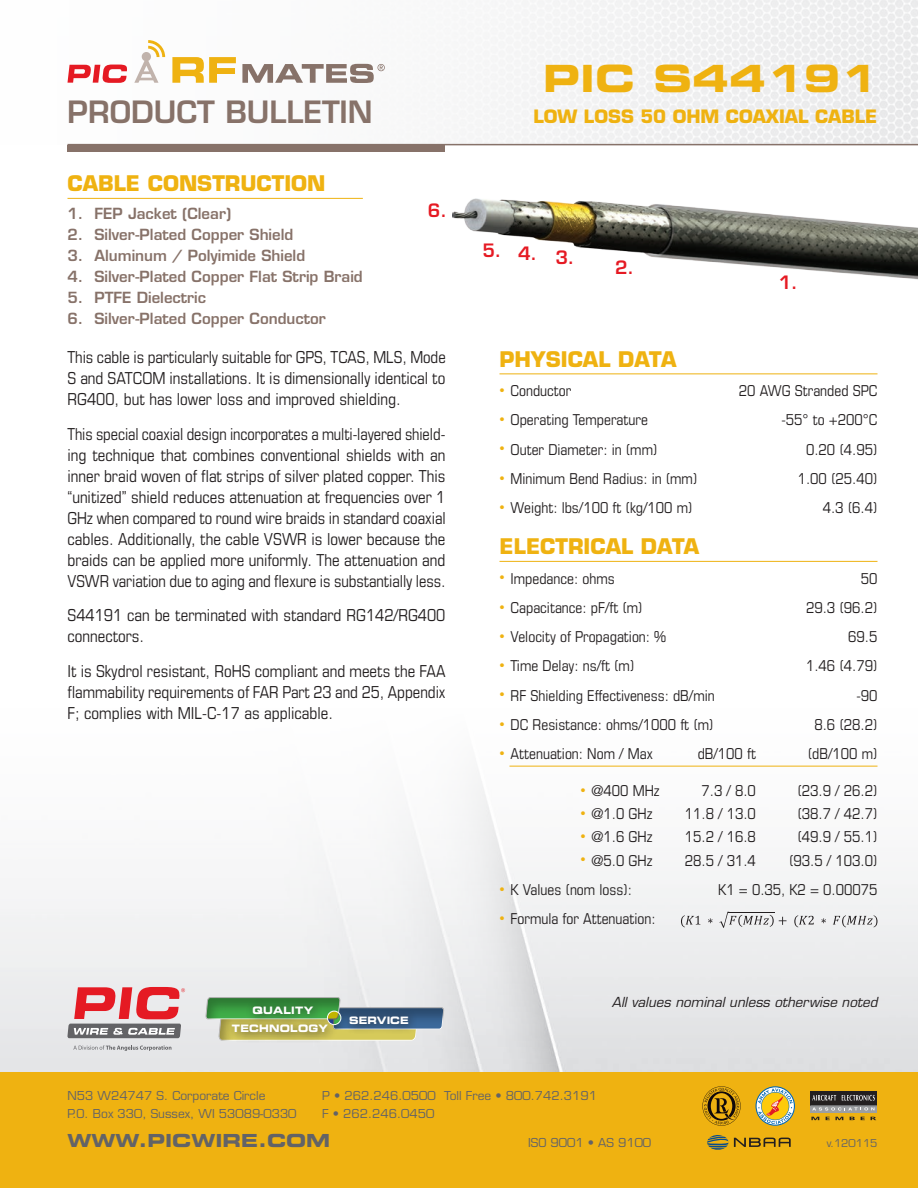
<style>
.page{position:relative;width:918px;height:1188px;background:#fff}
.page>*{position:absolute;margin:0;border:0;box-sizing:border-box;transform-origin:0 0}
.t1{font:37.5px "Eurostile LT Std Bold Ex 2";color:#efb211}
.t2{font:600 30px "Eurostile LT Std";color:#877269}
.t3{font:700 21px "Eurostile LT Std";color:#efb211}
.t4{font:700 18px "Eurostile LT Std";color:#efb211}
.t5{font:18px "Eurostile LT Std Bold Ex 2";color:#636366}
.t6{font:600 18px "Eurostile LT Std";color:#e51a23}
.t7{font:condensed 16.5px/21px "Eurostile LT Std";color:#231f20;text-align:justify;scale:.96 1}
.t8{font:condensed 16.5px/21px "Eurostile LT Std";color:#231f20;text-align:justify}
.t9{font:condensed 15px "Eurostile LT Std";color:#231f20}
.t10{font:600 15px "Eurostile LT Std";color:#877269}
.t11{font:italic 13.5px "Eurostile LT Std";color:#231f20}
.t12{font:12px/18px "Eurostile LT Std";color:#636366}
.t13{font:10.5px "Eurostile LT Std";color:#636366}
.t14{font:10.2px "Eurostile LT Std Bold Ex 2";letter-spacing:.02em;color:#fff;scale:.9 1}
.t15{font:10.2px "Eurostile LT Std Bold Ex 2";color:#fff;scale:.9 1}
.s1{font-size:10.5px;color:#efb211}
</style>
<div class="page">
<img style="left:67px;top:0;width:851px;height:145px">
<hr style="left:68px;top:144px;width:850px;height:1px;background:#877269">
<div style="left:68px;top:145px;width:378px;height:7px;background:#877269"></div>
<div style="left:0;top:1071px;width:918px;height:117px;background:#efb211"></div>
<svg style="left:68px;top:65px;width:59px;height:18px"></svg>
<svg style="left:172px;top:57px;width:64px;height:26px"></svg>
<svg style="left:134px;top:40px;width:31px;height:43px"></svg>
<svg style="left:242px;top:64px;width:143px;height:19px"></svg>
<svg style="left:702px;top:1086px;width:39px;height:40px"></svg>
<div style="left:204px;top:995px;width:138px;height:24px;background:#ebebed"></div>
<svg style="left:205px;top:997px;width:239px;height:44px;background:#9cb69b"></svg>
<svg style="left:327px;top:1011px;width:14px;height:14px"></svg>
<div style="left:327px;top:1011px;width:14px;height:14px;border:1px solid #fff;border-radius:50%"></div>
<div style="left:225px;top:1017px;width:112px;height:26px;background:#231f20;opacity:.75"></div>
<div style="left:246px;top:999px;width:77px;height:26px;background:#231f20;opacity:.75"></div>
<div style="left:343px;top:1009px;width:75px;height:25px;background:#231f20;opacity:.75"></div>
<svg style="left:73px;top:1045px;width:98px;height:6px"></svg>
<svg style="left:68px;top:987px;width:117px;height:51px;background:#cd898e"></svg>
<svg style="left:756px;top:1086px;width:39px;height:40px"></svg>
<svg style="left:707px;top:1135px;width:21px;height:15px"></svg>
<svg style="left:734px;top:1138px;width:57px;height:9px"></svg>
<div style="left:811px;top:1091px;width:66px;height:14px;background:#231f20"></div>
<svg style="left:812px;top:1095px;width:24px;height:6px"></svg>
<svg style="left:842px;top:1095px;width:33px;height:6px"></svg>
<svg style="left:811px;top:1106px;width:66px;height:6px"></svg>
<svg style="left:812px;top:1107px;width:62px;height:4px"></svg>
<hr style="left:811px;top:1105px;width:66px;height:1px;background:#6c6d70">
<svg style="left:811px;top:1117px;width:8px;height:3px"></svg>
<svg style="left:826px;top:1117px;width:17px;height:3px"></svg>
<svg style="left:850px;top:1117px;width:5px;height:3px"></svg>
<svg style="left:861px;top:1117px;width:4px;height:3px"></svg>
<svg style="left:871px;top:1117px;width:5px;height:3px"></svg>
<hr style="left:68px;top:198px;width:295px;height:1px;background:#efb211">
<hr style="left:500px;top:374px;width:378px;height:1px;background:#efb211">
<hr style="left:500px;top:561px;width:378px;height:1px;background:#efb211">
<hr style="left:509px;top:766px;width:369px;height:1px;background:#efb211">
<svg style="left:681px;top:915px;width:32px;height:12px"></svg>
<svg style="left:719px;top:912px;width:159px;height:16px"></svg>
<img style="left:453px;top:198px;width:465px;height:82px">
<h2 class="t2" style="left:68px;top:93px;width:307px">PRODUCT BULLETIN</h2>
<h3 class="t3" style="left:68px;top:171px;width:259px">CABLE CONSTRUCTION</h3>
<p class="t10" style="left:68px;top:204px;width:165px">1. FEP Jacket (Clear)</p>
<p class="t10" style="left:68px;top:225px;width:227px">2. Silver-Plated Copper Shield</p>
<p class="t10" style="left:68px;top:246px;width:239px">3. Aluminum / Polyimide Shield</p>
<p class="t10" style="left:68px;top:267px;width:297px">4. Silver-Plated Copper Flat Strip Braid</p>
<p class="t10" style="left:68px;top:288px;width:140px">5. PTFE Dielectric</p>
<p class="t10" style="left:68px;top:309px;width:260px">6. Silver-Plated Copper Conductor</p>
<p class="t8" style="left:68px;top:347px;width:380px">This cable is particularly suitable for GPS, TCAS, MLS, Mode S and SATCOM installations. It is dimensionally identical to RG400, but has lower loss and improved shielding.</p>
<p class="t7" style="left:68px;top:423px;width:396px">This special coaxial design incorporates a multi-layered shield&shy;ing technique that combines conventional shields with an inner braid woven of flat strips of silver plated copper. This “unitized” shield reduces attenuation at frequencies over 1<br>GHz when compared to round wire braids in standard coaxial cables. Additionally, the cable VSWR is lower because the braids can be applied more uniformly. The attenuation and VSWR variation due to aging and flexure is substantially less.</p>
<p class="t8" style="left:68px;top:605px;width:380px">S44191 can be terminated with standard RG142/RG400 connectors.</p>
<p class="t8" style="left:68px;top:660px;width:380px">It is Skydrol resistant, RoHS compliant and meets the FAA flammability requirements of FAR Part 23 and 25, Appendix F; complies with MIL-C-17 as applicable.</p>
<p class="t6" style="left:428px;top:199px;width:21px">6.</p>
<p class="t14" style="left:253px;top:1003px;width:69px">QUALITY</p>
<p class="t14" style="left:232px;top:1022px;width:108px">TECHNOLOGY</p>
<p class="t15" style="left:349px;top:1013px;width:68px">SERVICE</p>
<h1 class="t1" style="left:543px;top:52px;width:336px">PIC S44191</h1>
<p class="t4" style="left:533px;top:105px;width:346px">LOW LOSS 50 OHM COAXIAL CABLE</p>
<p class="t6" style="left:482px;top:239px;width:21px">5.</p>
<p class="t6" style="left:518px;top:244px;width:58px">4. 3.</p>
<p class="t6" style="left:615px;top:256px;width:21px">2.</p>
<p class="t6" style="left:779px;top:271px;width:21px">1.</p>
<h3 class="t3" style="left:500px;top:346px;width:179px">PHYSICAL DATA</h3>
<p class="t9" style="left:500px;top:382px;width:73px"><span class="s1">•</span> Conductor</p>
<p class="t9" style="left:739px;top:382px;width:140px">20 AWG Stranded SPC</p>
<p class="t9" style="left:500px;top:411px;width:150px"><span class="s1">•</span> Operating Temperature</p>
<p class="t9" style="left:781px;top:411px;width:98px">-55° to +200°C</p>
<p class="t9" style="left:500px;top:440px;width:159px"><span class="s1">•</span> Outer Diameter: in (mm)</p>
<p class="t9" style="left:806px;top:440px;width:73px">0.20 (4.95)</p>
<p class="t9" style="left:500px;top:469px;width:199px"><span class="s1">•</span> Minimum Bend Radius: in (mm)</p>
<p class="t9" style="left:798px;top:469px;width:81px">1.00 (25.40)</p>
<p class="t9" style="left:500px;top:499px;width:195px"><span class="s1">•</span> Weight: lbs/100 ft (kg/100 m)</p>
<p class="t9" style="left:823px;top:499px;width:56px">4.3 (6.4)</p>
<h3 class="t3" style="left:500px;top:534px;width:201px">ELECTRICAL DATA</h3>
<p class="t9" style="left:500px;top:569px;width:117px"><span class="s1">•</span> Impedance: ohms</p>
<p class="t9" style="left:861px;top:569px;width:18px">50</p>
<p class="t9" style="left:500px;top:598px;width:145px"><span class="s1">•</span> Capacitance: pF/ft (m)</p>
<p class="t9" style="left:806px;top:598px;width:73px">29.3 (96.2)</p>
<p class="t9" style="left:500px;top:628px;width:168px"><span class="s1">•</span> Velocity of Propagation: %</p>
<p class="t9" style="left:848px;top:628px;width:31px">69.5</p>
<p class="t9" style="left:500px;top:657px;width:136px"><span class="s1">•</span> Time Delay: ns/ft (m)</p>
<p class="t9" style="left:806px;top:657px;width:73px">1.46 (4.79)</p>
<p class="t9" style="left:500px;top:686px;width:217px"><span class="s1">•</span> RF Shielding Effectiveness: dB/min</p>
<p class="t9" style="left:856px;top:686px;width:23px">-90</p>
<p class="t9" style="left:500px;top:715px;width:216px"><span class="s1">•</span> DC Resistance: ohms/1000 ft (m)</p>
<p class="t9" style="left:814px;top:715px;width:65px">8.6 (28.2)</p>
<p class="t9" style="left:500px;top:745px;width:155px"><span class="s1">•</span> Attenuation: Nom / Max</p>
<p class="t9" style="left:698px;top:745px;width:60px">dB/100 ft</p>
<p class="t9" style="left:808px;top:745px;width:71px">(dB/100 m)</p>
<p class="t9" style="left:580px;top:781px;width:81px"><span class="s1">•</span> @400 MHz</p>
<p class="t9" style="left:702px;top:781px;width:56px">7.3 / 8.0</p>
<p class="t9" style="left:797px;top:781px;width:82px">(23.9 / 26.2)</p>
<p class="t9" style="left:580px;top:805px;width:74px"><span class="s1">•</span> @1.0 GHz</p>
<p class="t9" style="left:685px;top:805px;width:73px">11.8 / 13.0</p>
<p class="t9" style="left:797px;top:805px;width:82px">(38.7 / 42.7)</p>
<p class="t9" style="left:580px;top:828px;width:74px"><span class="s1">•</span> @1.6 GHz</p>
<p class="t9" style="left:685px;top:828px;width:73px">15.2 / 16.8</p>
<p class="t9" style="left:797px;top:828px;width:82px">(49.9 / 55.1)</p>
<p class="t9" style="left:580px;top:851px;width:74px"><span class="s1">•</span> @5.0 GHz</p>
<p class="t9" style="left:685px;top:851px;width:73px">28.5 / 31.4</p>
<p class="t9" style="left:789px;top:851px;width:90px">(93.5 / 103.0)</p>
<p class="t9" style="left:500px;top:880px;width:134px"><span class="s1">•</span> K Values (nom loss):</p>
<p class="t9" style="left:718px;top:880px;width:161px">K1 = 0.35, K2 = 0.00075</p>
<p class="t9" style="left:500px;top:910px;width:158px"><span class="s1">•</span> Formula for Attenuation:</p>
<p class="t11" style="left:612px;top:994px;width:267px">All values nominal unless otherwise noted</p>
<p class="t12" style="left:322px;top:1086px;width:276px">P • 262.246.0500 Toll Free • 800.742.3191<br>F • 262.246.0450</p>
<p class="t12" style="left:528px;top:1133px;width:125px">ISO 9001 • AS 9100</p>
<p class="t13" style="left:827px;top:1137px;width:52px">v.120115</p>
<p class="t12" style="left:68px;top:1087px;width:231px">N53 W24747 S. Corporate Circle<br>P.O. Box 330, Sussex, WI 53089-0330</p>
<p class="t5" style="left:68px;top:1128px;width:264px">WWW.PICWIRE.COM</p>
</div>
